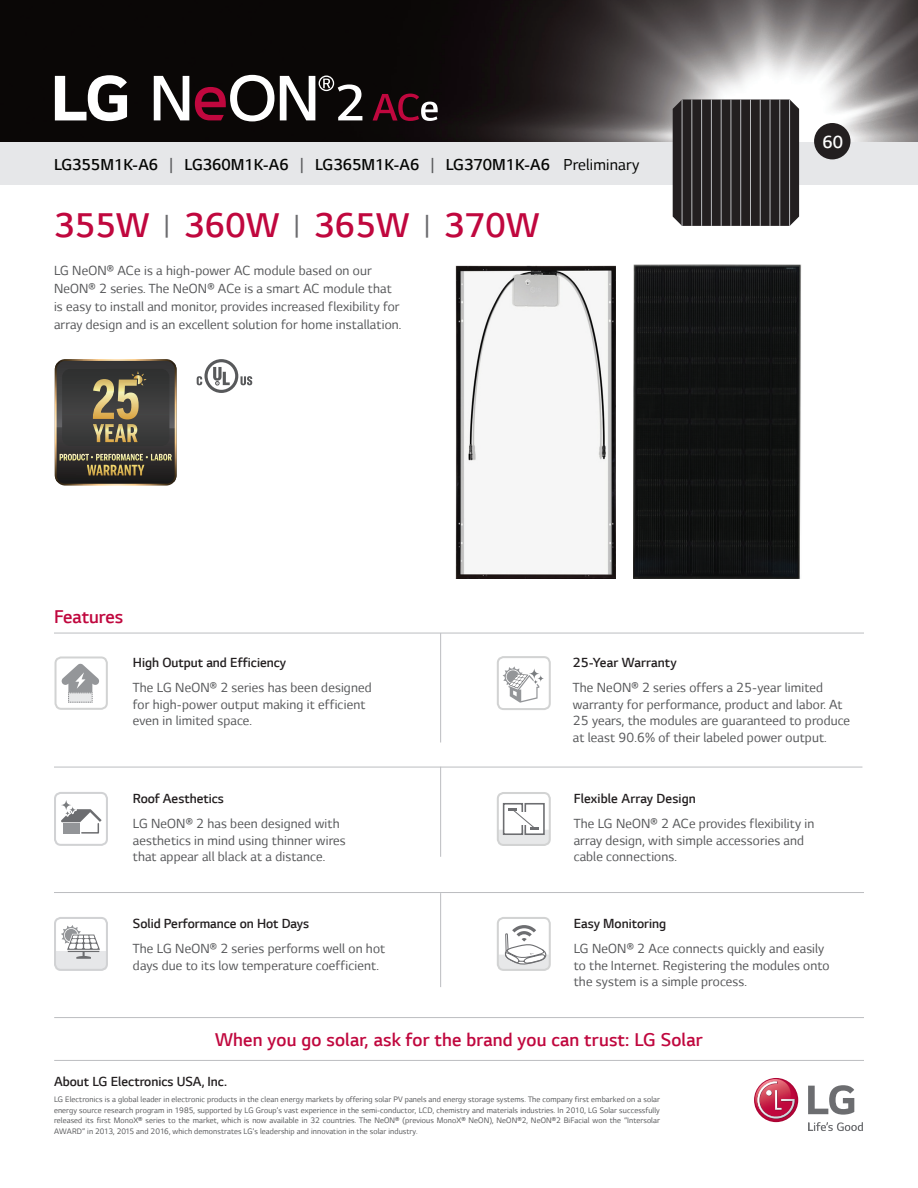
<style>
.page{position:relative;width:918px;height:1188px;background:#fff}
.page>*{position:absolute;margin:0;border:0;box-sizing:border-box;transform-origin:0 0}
.t1{font:300 39px "LG Smart";letter-spacing:.01em;color:#c0073e}
.t2{font:300 21px "LG Smart";letter-spacing:.01em;color:#c0073e}
.t3{font:300 19.8px "LG Smart";color:#fff}
.t4{font:300 18px "LG Smart";color:#040503}
.t5{font:15px/16.5px "LG Smart";letter-spacing:.01em;color:#57585a}
.t6{font:300 15px "LG Smart";color:#231f20}
.t7{font:9px/10.5px "LG Smart";letter-spacing:.01em;color:#57585a;text-align:justify}
.s1{color:#57585a}
.s2{font-weight:400}
.s3{font-size:27px;color:#6d6d70}
</style>
<div class="page">
<img style="left:633px;top:264px;width:168px;height:315px">
<div style="left:0;top:141px;width:918px;height:44px;background:#e6e7e9"></div>
<img style="left:0;top:0;width:918px;height:141px">
<svg style="left:154px;top:76px;width:35px;height:44px"></svg>
<svg style="left:195px;top:75px;width:79px;height:46px"></svg>
<svg style="left:55px;top:75px;width:72px;height:46px"></svg>
<svg style="left:280px;top:76px;width:82px;height:44px"></svg>
<svg style="left:373px;top:94px;width:65px;height:27px;background:#53212f"></svg>
<img style="left:456px;top:266px;width:160px;height:313px">
<svg style="left:673px;top:99px;width:126px;height:127px;background:#2c2829"></svg>
<hr style="left:682px;top:99px;width:1px;height:127px;background:#bcbdc0">
<hr style="left:692px;top:99px;width:1px;height:127px;background:#bcbdc0">
<hr style="left:701px;top:99px;width:1px;height:127px;background:#bcbdc0">
<hr style="left:711px;top:99px;width:1px;height:127px;background:#bcbdc0">
<hr style="left:721px;top:99px;width:1px;height:127px;background:#bcbdc0">
<hr style="left:731px;top:99px;width:1px;height:127px;background:#bcbdc0">
<hr style="left:740px;top:99px;width:1px;height:127px;background:#bcbdc0">
<hr style="left:750px;top:99px;width:1px;height:127px;background:#bcbdc0">
<hr style="left:760px;top:99px;width:1px;height:127px;background:#bcbdc0">
<hr style="left:770px;top:99px;width:1px;height:127px;background:#bcbdc0">
<hr style="left:780px;top:99px;width:1px;height:127px;background:#bcbdc0">
<hr style="left:789px;top:99px;width:1px;height:127px;background:#bcbdc0">
<svg style="left:241px;top:376px;width:11px;height:9px"></svg>
<svg style="left:204px;top:359px;width:34px;height:34px"></svg>
<div style="left:208px;top:362px;width:27px;height:28px;background:#fff;border-radius:50%"></div>
<svg style="left:213px;top:367px;width:17px;height:18px"></svg>
<svg style="left:197px;top:376px;width:5px;height:9px"></svg>
<svg style="left:55px;top:359px;width:122px;height:127px;background:#565043"></svg>
<hr style="left:54px;top:1060px;width:810px;height:1px;background:#bcbdc0">
<hr style="left:54px;top:1017px;width:810px;height:1px;background:#bcbdc0">
<svg style="left:808px;top:1122px;width:55px;height:9px"></svg>
<svg style="left:808px;top:1085px;width:46px;height:30px"></svg>
<svg style="left:754px;top:1078px;width:44px;height:44px"></svg>
<svg style="left:754px;top:1079px;width:41px;height:40px"></svg>
<svg style="left:57px;top:925px;width:48px;height:43px"></svg>
<div style="left:54px;top:917px;width:54px;height:54px;border:2px solid #d1d2d4;border-radius:6px"></div>
<svg style="left:61px;top:663px;width:38px;height:40px"></svg>
<div style="left:55px;top:656px;width:53px;height:54px;border:2px solid #d2d3d3;border-radius:6px"></div>
<div style="left:497px;top:917px;width:54px;height:54px;border:2px solid #d2d3d3;border-radius:6px"></div>
<svg style="left:498px;top:925px;width:52px;height:45px"></svg>
<div style="left:497px;top:792px;width:54px;height:54px;border:2px solid #d2d3d3;border-radius:6px"></div>
<div style="left:503px;top:803px;width:20px;height:32px;border:2px solid #6d6e71"></div>
<div style="left:525px;top:803px;width:20px;height:32px;border:2px solid #6d6e71"></div>
<svg style="left:498px;top:808px;width:52px;height:37px"></svg>
<div style="left:497px;top:656px;width:54px;height:54px;border:2px solid #d2d3d3;border-radius:6px"></div>
<div style="left:528px;top:668px;width:12px;height:12px;border:2px solid #fff;border-radius:5px"></div>
<div style="left:536px;top:674px;width:9px;height:9px;border:2px solid #fff;border-radius:3px"></div>
<svg style="left:538px;top:675px;width:6px;height:7px"></svg>
<svg style="left:503px;top:666px;width:36px;height:37px"></svg>
<hr style="left:54px;top:633px;width:810px;height:1px;background:#bcbdc0">
<hr style="left:54px;top:767px;width:808px;height:1px;background:#bcbdc0">
<hr style="left:54px;top:892px;width:810px;height:1px;background:#bcbdc0">
<hr style="left:440px;top:633px;width:1px;height:109px;background:#bcbdc0">
<hr style="left:440px;top:767px;width:1px;height:90px;background:#bcbdc0">
<hr style="left:440px;top:893px;width:1px;height:94px;background:#bcbdc0">
<div style="left:54px;top:792px;width:54px;height:54px;border:2px solid #d1d2d4;border-radius:6px"></div>
<div style="left:60px;top:799px;width:12px;height:12px;border:2px solid #fff;border-radius:5px"></div>
<div style="left:68px;top:805px;width:9px;height:9px;border:2px solid #fff;border-radius:3px"></div>
<svg style="left:61px;top:800px;width:10px;height:10px"></svg>
<svg style="left:69px;top:807px;width:7px;height:6px"></svg>
<svg style="left:61px;top:809px;width:41px;height:25px"></svg>
<div style="left:814px;top:123px;width:37px;height:36px;background:#231f20;border-radius:50%"></div>
<p class="t4" style="left:54px;top:154px;width:587px">LG355M1K-A6 <span class="s1">|</span> LG360M1K-A6 <span class="s1">|</span> LG365M1K-A6 <span class="s1">|</span> LG370M1K-A6 <span class="s2">Preliminary</span></p>
<p class="t1" style="left:54px;top:205px;width:487px">355W <span class="s3">|</span> 360W <span class="s3">|</span> 365W <span class="s3">|</span> 370W</p>
<p class="t5" style="left:54px;top:262px;width:349px;line-height:18px">LG NeON® ACe is a high-power AC module based on our NeON® 2 series. The NeON® ACe is a smart AC module that is easy to install and monitor, provides increased flexibility for array design and is an excellent solution for home installation.</p>
<p class="t2" style="left:54px;top:605px;width:71px">Features</p>
<p class="t3" style="left:822px;top:131px;width:22px">60</p>
<p class="t6" style="left:133px;top:654px;width:155px">High Output and Efficiency</p>
<p class="t5" style="left:133px;top:680px;width:240px">The LG NeON® 2 series has been designed for high-power output making it efficient even in limited space.</p>
<p class="t6" style="left:133px;top:790px;width:92px">Roof Aesthetics</p>
<p class="t5" style="left:133px;top:815px;width:214px">LG NeON® 2 has been designed with aesthetics in mind using thinner wires that appear all black at a distance.</p>
<p class="t6" style="left:133px;top:915px;width:178px">Solid Performance on Hot Days</p>
<p class="t5" style="left:133px;top:940px;width:254px">The LG NeON® 2 series performs well on hot days due to its low temperature coefficient.</p>
<p class="t6" style="left:573px;top:654px;width:105px">25-Year Warranty</p>
<p class="t5" style="left:573px;top:680px;width:279px">The NeON® 2 series offers a 25-year limited warranty for performance, product and labor. At 25 years, the modules are guaranteed to produce at least 90.6% of their labeled power output.</p>
<p class="t6" style="left:574px;top:790px;width:124px">Flexible Array Design</p>
<p class="t5" style="left:574px;top:816px;width:242px">The LG NeON® 2 ACe provides flexibility in array design, with simple accessories and cable connections.</p>
<p class="t6" style="left:574px;top:915px;width:94px">Easy Monitoring</p>
<p class="t5" style="left:574px;top:940px;width:257px">LG NeON® 2 Ace connects quickly and easily to the Internet. Registering the modules onto the system is a simple process.</p>
<p class="t2" style="left:215px;top:1029px;width:489px">When you go solar, ask for the brand you can trust: LG Solar</p>
<p class="t6" style="left:54px;top:1073px;width:175px">About LG Electronics USA, Inc.</p>
<p class="t7" style="left:54px;top:1094px;width:607px">LG Electronics is a global leader in electronic products in the clean energy markets by offering solar PV panels and energy storage systems. The company first embarked on a solar energy source research program in 1985, supported by LG Group’s vast experience in the semi-conductor, LCD, chemistry and materials industries. In 2010, LG Solar successfully released its first MonoX® series to the market, which is now available in 32 countries. The NeON® (previous MonoX® NeON), NeON®2, NeON®2 BiFacial won the “Intersolar AWARD” in 2013, 2015 and 2016, which demonstrates LG’s leadership and innovation in the solar industry.</p>
</div>
